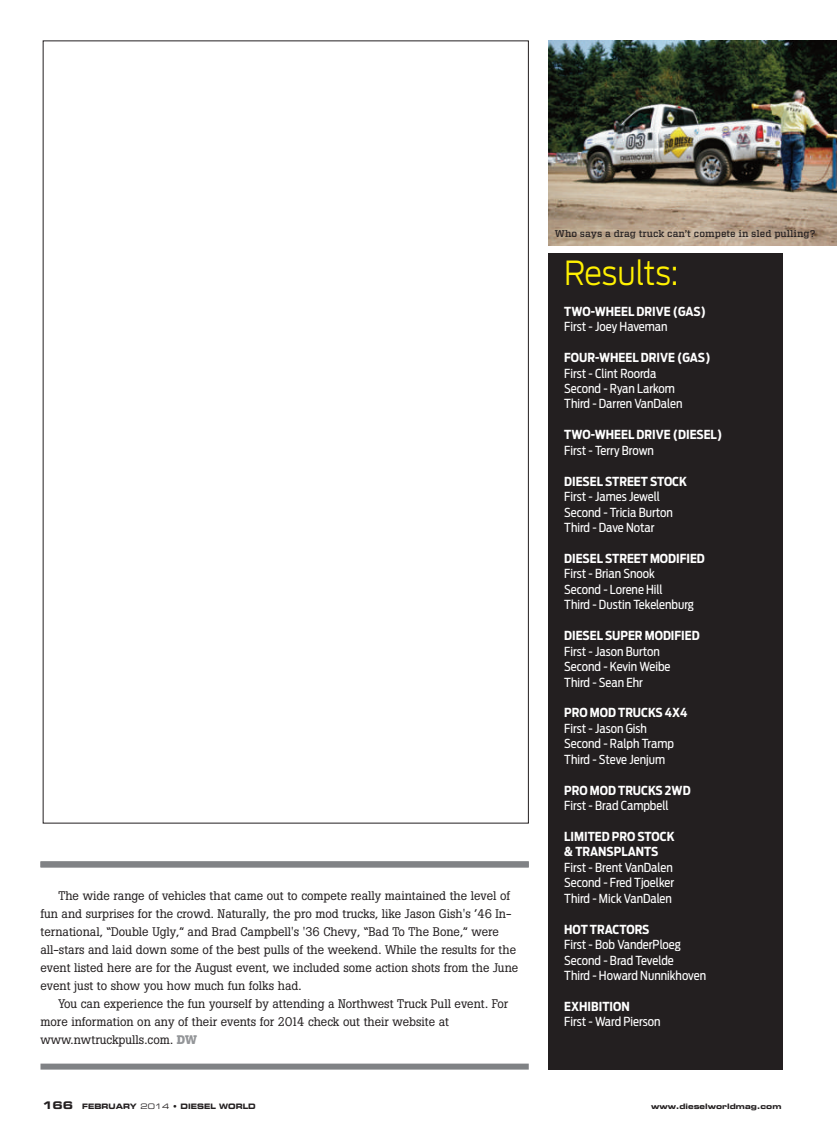
<style>
.page{position:relative;width:837px;height:1134px;background:#fff}
.page>*{position:absolute;margin:0;border:0;box-sizing:border-box;transform-origin:0 0}
.t1{font:300 33px "Antenna";letter-spacing:-.005em;color:#fff101;scale:.9 1}
.t2{font:12.45px/18px "Boton";color:#231f20}
.t3{font:12.3px/15.5px "Antenna Cond";color:#fff}
.t4{font:700 12.3px/15.5px "Antenna Cond";color:#fff}
.t5{font:500 9.75px "Vitesse";letter-spacing:.005em;color:#231f20}
.t6{font:7.5px "Eurostile Bold Extended Two";color:#231f20;scale:.9 1}
.t7{font:7.5px "Eurostile Bold Extended Two";color:#231f20}
.s1{font-weight:700;color:#939598}
.s2{font-size:10.5px}
.s3{font-family:"Eurostile Extended Two"}
</style>
<div class="page">
<div style="left:549px;top:253px;width:234px;height:817px;background:#231f20"></div>
<div style="left:40px;top:1064px;width:489px;height:6px;background:#808285"></div>
<div style="left:40px;top:861px;width:489px;height:6px;background:#808285"></div>
<img style="left:549px;top:40px;width:288px;height:205px">
<p class="t2" style="left:40px;top:888px;width:479px;text-indent:18px">The wide range of vehicles that came out to compete really maintained the level of fun and surprises for the crowd. Naturally, the pro mod trucks, like Jason Gish's ’46 In&shy;ternational, “Double Ugly,” and Brad Campbell's '36 Chevy, “Bad To The Bone,” were all-stars and laid down some of the best pulls of the weekend. While the results for the event listed here are for the August event, we included some action shots from the June event just to show you how much fun folks had.</p>
<p class="t2" style="left:40px;top:996px;width:469px;text-indent:18px">You can experience the fun yourself by attending a Northwest Truck Pull event. For more information on any of their events for 2014 check out their website at www.nwtruckpulls.com. <span class="s1">DW</span></p>
<p class="t5" style="left:555px;top:228px;width:262px">Who says a drag truck can’t compete in sled pulling?</p>
<h1 class="t1" style="left:564px;top:260px;width:129px">Results:</h1>
<p class="t4" style="left:564px;top:304px;width:143px">TWO-WHEEL DRIVE (GAS)</p>
<p class="t3" style="left:564px;top:320px;width:105px">First - Joey Haveman</p>
<p class="t4" style="left:564px;top:351px;width:148px">FOUR-WHEEL DRIVE (GAS)</p>
<p class="t3" style="left:564px;top:366px;width:120px">First - Clint Roorda<br>Second - Ryan Larkom<br>Third - Darren VanDalen</p>
<p class="t4" style="left:564px;top:428px;width:160px">TWO-WHEEL DRIVE (DIESEL)</p>
<p class="t3" style="left:564px;top:443px;width:91px">First - Terry Brown</p>
<p class="t4" style="left:564px;top:474px;width:124px">DIESEL STREET STOCK</p>
<p class="t3" style="left:564px;top:490px;width:110px">First - James Jewell<br>Second - Tricia Burton<br>Third - Dave Notar</p>
<p class="t4" style="left:564px;top:552px;width:142px">DIESEL STREET MODIFIED</p>
<p class="t3" style="left:564px;top:567px;width:131px">First - Brian Snook<br>Second - Lorene Hill<br>Third - Dustin Tekelenburg</p>
<p class="t4" style="left:564px;top:629px;width:137px">DIESEL SUPER MODIFIED</p>
<p class="t3" style="left:564px;top:644px;width:108px">First - Jason Burton<br>Second - Kevin Weibe<br>Third - Sean Ehr</p>
<p class="t4" style="left:564px;top:706px;width:125px">PRO MOD TRUCKS 4X4</p>
<p class="t3" style="left:564px;top:722px;width:111px">First - Jason Gish<br>Second - Ralph Tramp<br>Third - Steve Jenjum</p>
<p class="t4" style="left:564px;top:783px;width:128px">PRO MOD TRUCKS 2WD</p>
<p class="t3" style="left:564px;top:799px;width:106px">First - Brad Campbell</p>
<p class="t4" style="left:564px;top:830px;width:112px">LIMITED PRO STOCK &amp; TRANSPLANTS</p>
<p class="t3" style="left:564px;top:861px;width:111px;text-align:justify">First - Brent VanDalen Second - Fred Tjoelker Third - Mick VanDalen</p>
<p class="t4" style="left:564px;top:922px;width:87px">HOT TRACTORS</p>
<p class="t3" style="left:564px;top:938px;width:143px">First - Bob VanderPloeg<br>Second - Brad Tevelde<br>Third - Howard Nunnikhoven</p>
<p class="t4" style="left:564px;top:1000px;width:67px">EXHIBITION</p>
<p class="t3" style="left:564px;top:1015px;width:98px">First - Ward Pierson</p>
<p class="t6" style="left:42px;top:1104px;width:239px"><span class="s2">166</span> FEBRUARY <span class="s3">2014</span> • DIESEL WORLD</p>
<p class="t7" style="left:651px;top:1104px;width:132px">www.dieselworldmag.com</p>
</div>
